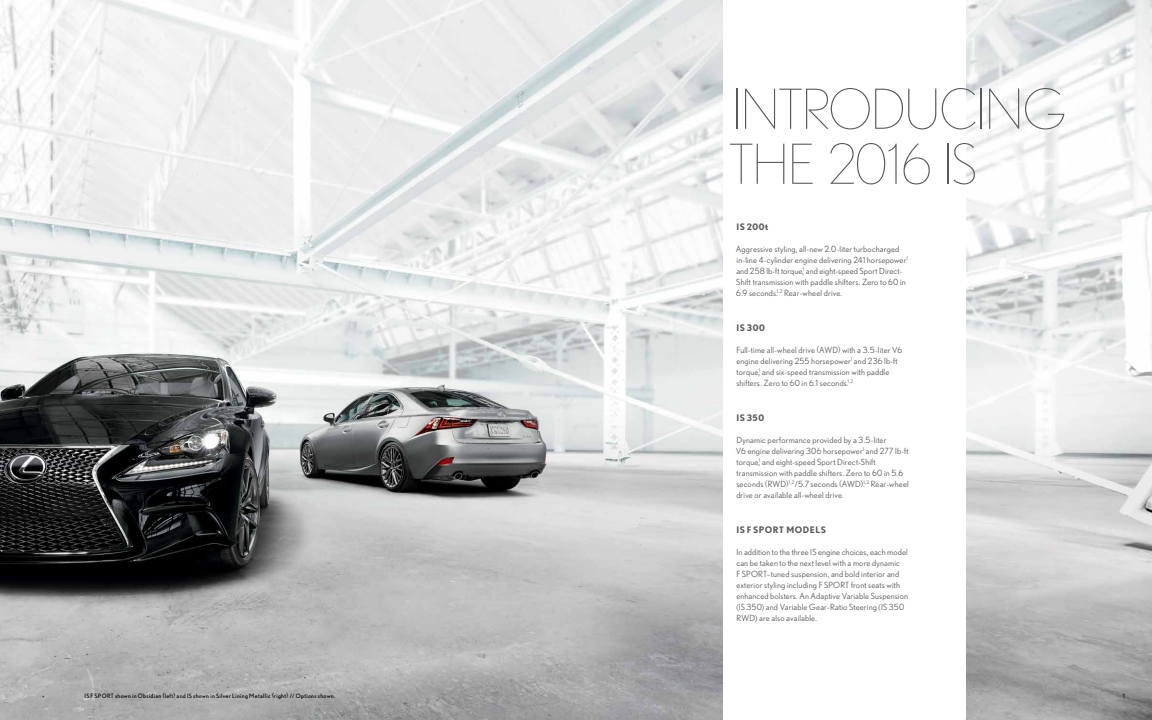
<style>
.page{position:relative;width:1152px;height:720px;background:#fff}
.page>*{position:absolute;margin:0;border:0;box-sizing:border-box;transform-origin:0 0}
.Headlines-light{font:200 55px "Nobel";letter-spacing:-.03em;color:#58595b}
.t1{font:700 9px "Nobel";letter-spacing:.055em;color:#58595b}
.Body_copy{font:8.5px/11px "Nobel";letter-spacing:.02em;color:#58595b}
.Captions{font:6px "Nobel";letter-spacing:.055em;color:#000}
.s1{font-size:8px}
</style>
<div class="page">
<img style="left:966px;top:0;width:186px;height:720px">
<img style="left:0;top:0;width:723px;height:720px">
<p class="Headlines-light" style="left:732px;top:78px;width:336px">INTRODUCING</p>
<p class="Headlines-light" style="left:728px;top:133px;width:251px">THE 2016 IS</p>
<p class="t1" style="left:737px;top:221px;width:33px">IS 200t</p>
<p class="Body_copy" style="left:736px;top:243px;width:174px">Aggressive styling, all-new 2.0-liter turbocharged in-line 4-cylinder engine delivering 241 horsepower<sup>1 </sup>and 258 lb-ft torque,<sup>1</sup> and eight-speed Sport Direct-Shift transmission with paddle shifters. Zero to 60 in 6.9 seconds.<sup>1,2</sup> Rear-wheel drive.</p>
<p class="t1" style="left:737px;top:322px;width:30px">IS 300</p>
<p class="Body_copy" style="left:736px;top:344px;width:168px">Full-time all-wheel drive <span class="s1">(</span>AWD<span class="s1">)</span> with a 3.5-liter V6 engine delivering 255 horsepower<sup>1</sup> and 236 lb-ft torque,<sup>1</sup> and six-speed transmission with paddle shifters. Zero to 60 in 6.1 seconds.<sup>1,2</sup></p>
<p class="t1" style="left:737px;top:412px;width:29px">IS 350</p>
<p class="Body_copy" style="left:736px;top:434px;width:174px">Dynamic performance provided by a 3.5-liter<br>V6 engine delivering 306 horsepower<sup>1</sup> and 277 lb-ft torque,<sup>1</sup> and eight-speed Sport Direct-Shift transmission with paddle shifters. Zero to 60 in 5.6 seconds <span class="s1">(</span>RWD<span class="s1">)</span><sup>1,2</sup>/5.7 seconds <span class="s1">(</span>AWD<span class="s1">)</span>.<sup>1,2</sup> Rear-wheel drive or available all-wheel drive.</p>
<p class="t1" style="left:737px;top:524px;width:91px">IS F SPORT MODELS</p>
<p class="Body_copy" style="left:736px;top:546px;width:173px">In addition to the three IS engine choices, each model can be taken to the next level with a more dynamic<br>F SPORT–tuned suspension, and bold interior and exterior styling including F SPORT front seats with enhanced bolsters. An Adaptive Variable Suspension <span class="s1">(</span>IS 350<span class="s1">)</span> and Variable Gear-Ratio Steering <span class="s1">(</span>IS 350<br>RWD<span class="s1">)</span> are also available.</p>
<p class="Captions" style="left:84px;top:692px;width:252px">IS F SPORT shown in Obsidian (left) and IS shown in Silver Lining Metallic (right) // Options shown.</p>
<p class="Captions" style="left:1123px;top:692px;width:4px">1</p>
</div>
